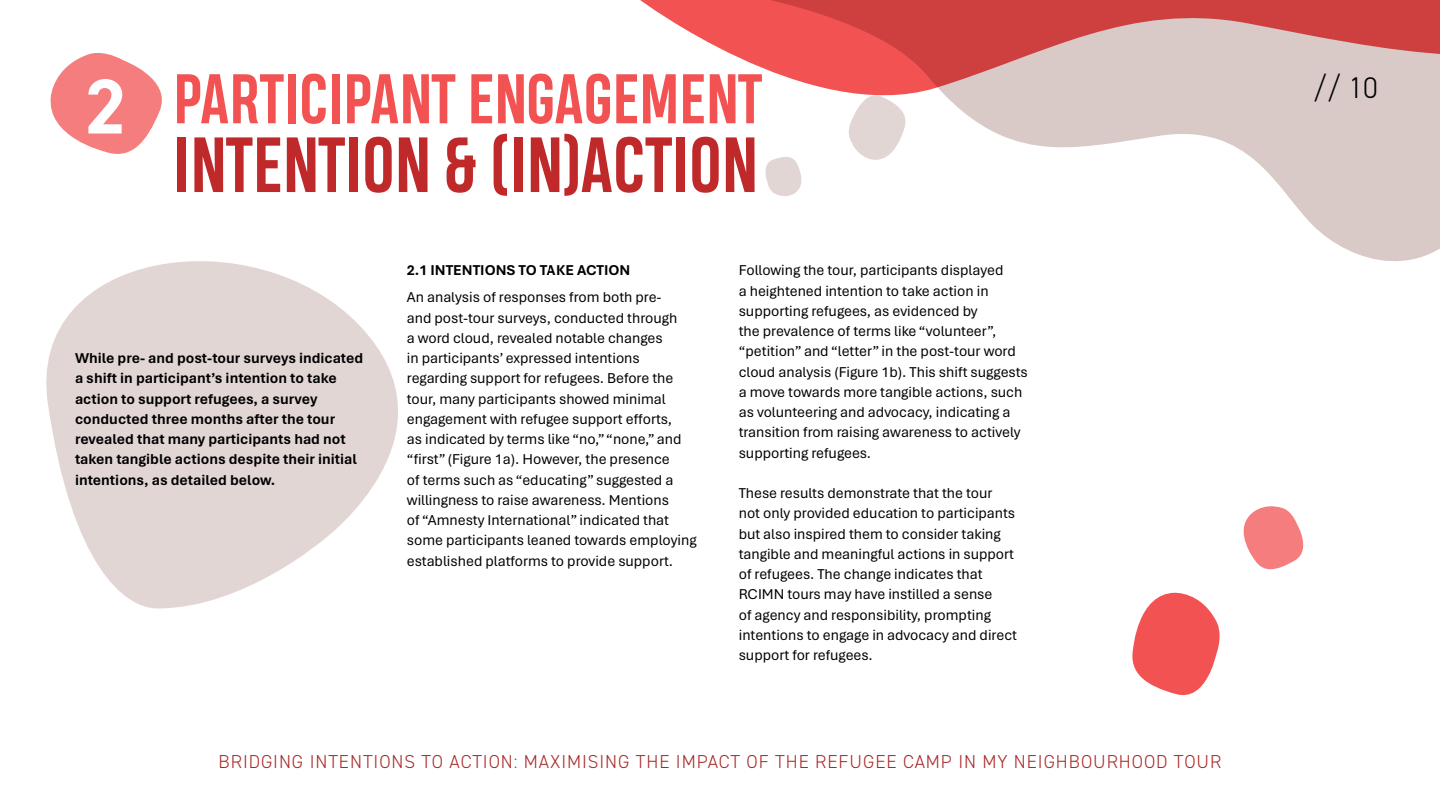
<style>
.page{position:relative;width:1440px;height:810px;background:#fff}
.page>*{position:absolute;margin:0;border:0;box-sizing:border-box;transform-origin:0 0}
.t1{font:700 78px "DIN2014";color:#fff}
.t2{font:700 73.5px "Heading Pro Trial";color:#bf2929}
.t3{font:700 66px "Heading Pro Trial";color:#f25252}
.t4{font:300 30px "DIN2014";color:#000}
.t5{font:300 18.75px "DIN2014";letter-spacing:.05em;color:#a92929}
.t6{font:15px/20.2px "Aptos";color:#000}
.t7{font:700 15px/20.2px "Aptos";color:#000}
</style>
<div class="page">
<svg style="left:640px;top:0;width:800px;height:262px"></svg>
<svg style="left:761px;top:155px;width:47px;height:45px"></svg>
<svg style="left:1243px;top:506px;width:61px;height:64px"></svg>
<svg style="left:846px;top:93px;width:63px;height:69px"></svg>
<svg style="left:1132px;top:592px;width:88px;height:103px"></svg>
<svg style="left:50px;top:53px;width:112px;height:101px"></svg>
<svg style="left:46px;top:261px;width:352px;height:348px;fill:#e2d6d5"></svg>
<p class="t1" style="left:84px;top:55px;width:44px">2</p>
<p class="t3" style="left:173px;top:59px;width:591px">PARTICIPANT ENGAGEMENT</p>
<p class="t2" style="left:173px;top:121px;width:585px">INTENTION &amp; (IN)ACTION</p>
<p class="t7" style="left:75px;top:348px;width:290px">While pre- and post-tour surveys indicated a shift in participant’s intention to take action to support refugees, a survey conducted three months after the tour revealed that many participants had not taken tangible actions despite their initial intentions, as detailed below.</p>
<p class="t7" style="left:407px;top:260px;width:225px">2.1 INTENTIONS TO TAKE ACTION</p>
<p class="t6" style="left:407px;top:287px;width:291px">An analysis of responses from both pre-<br>and post-tour surveys, conducted through<br>a word cloud, revealed notable changes<br>in participants’ expressed intentions regarding support for refugees. Before the tour, many participants showed minimal engagement with refugee support efforts,<br>as indicated by terms like “no,” “none,” and “first” (Figure 1a). However, the presence<br>of terms such as “educating” suggested a willingness to raise awareness. Mentions<br>of “Amnesty International” indicated that some participants leaned towards employing established platforms to provide support.</p>
<p class="t6" style="left:739px;top:260px;width:291px">Following the tour, participants displayed<br>a heightened intention to take action in supporting refugees, as evidenced by<br>the prevalence of terms like “volunteer”, “petition” and “letter” in the post-tour word cloud analysis (Figure 1b). This shift suggests a move towards more tangible actions, such as volunteering and advocacy, indicating a transition from raising awareness to actively supporting refugees.</p>
<p class="t6" style="left:739px;top:482px;width:255px">These results demonstrate that the tour</p>
<p class="t6" style="left:739px;top:503px;width:278px">not only provided education to participants but also inspired them to consider taking</p>
<p class="t6" style="left:739px;top:543px;width:277px">tangible and meaningful actions in support</p>
<p class="t6" style="left:739px;top:563px;width:245px">of refugees. The change indicates that</p>
<p class="t6" style="left:739px;top:584px;width:280px">RCIMN tours may have instilled a sense<br>of agency and responsibility, prompting intentions to engage in advocacy and direct support for refugees.</p>
<p class="t5" style="left:219px;top:750px;width:1004px">BRIDGING INTENTIONS TO ACTION: MAXIMISING THE IMPACT OF THE REFUGEE CAMP IN MY NEIGHBOURHOOD TOUR</p>
<h3 class="t4" style="left:1313px;top:70px;width:66px">// 10</h3>
</div>
